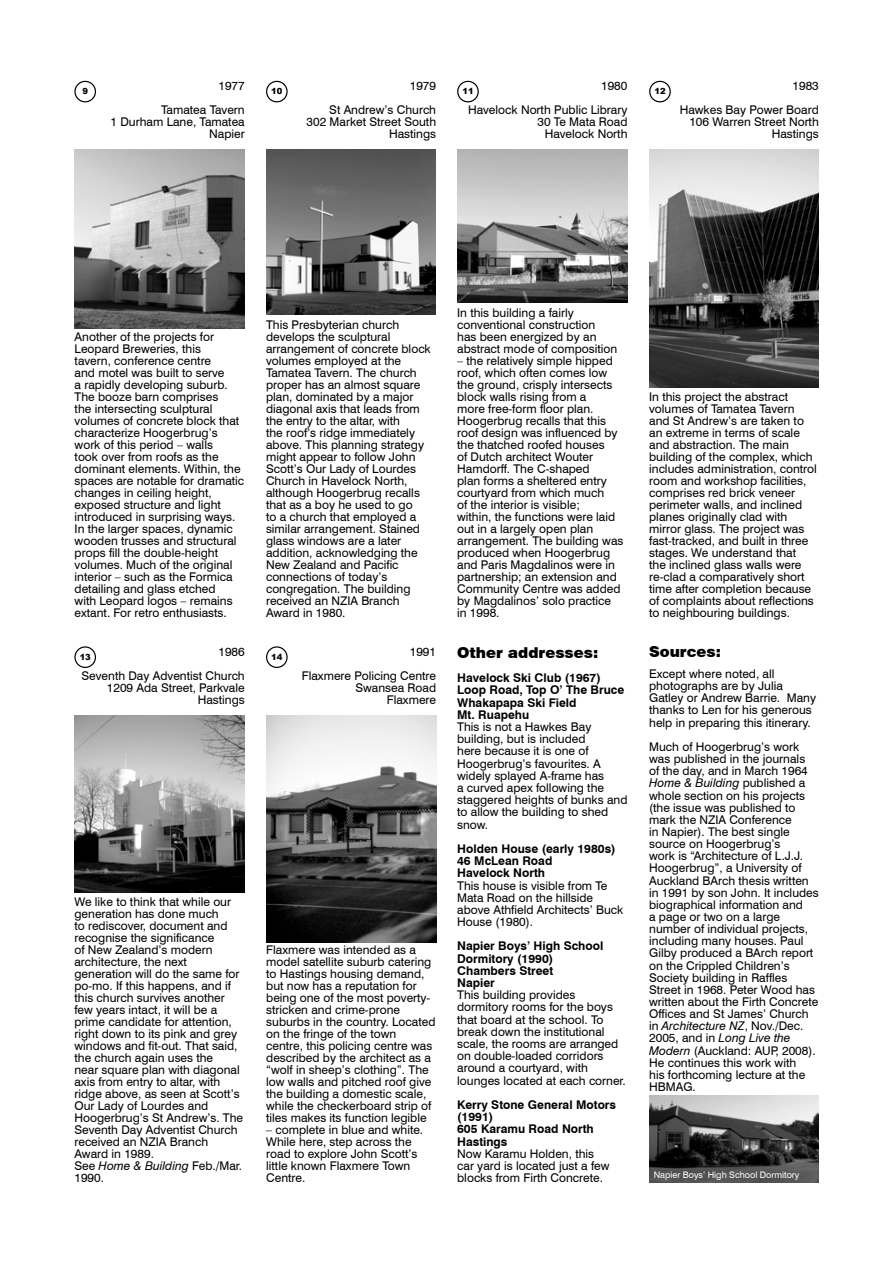
<style>
.page{position:relative;width:893px;height:1263px;background:#fff}
.page>*{position:absolute;margin:0;border:0;box-sizing:border-box;transform-origin:0 0}
.t1{font:900 15px "Swiss 721 BT";color:#000}
.t2{font:12px/12px "Swiss 721 BT";color:#000}
.t3{font:700 12px/12.1px "Swiss 721 BT";color:#000}
.t4{font:9px "Swiss 721 BT";color:#fff}
.t5{font:900 8.4px "Arial";color:#000}
.s1{font-style:italic}
</style>
<div class="page">
<div style="left:266px;top:81px;width:22px;height:21px;border:1px solid #000;border-radius:50%"></div>
<div style="left:457px;top:81px;width:22px;height:21px;border:1px solid #000;border-radius:50%"></div>
<div style="left:649px;top:81px;width:22px;height:21px;border:1px solid #000;border-radius:50%"></div>
<div style="left:74px;top:646px;width:22px;height:22px;border:1px solid #000;border-radius:50%"></div>
<div style="left:74px;top:81px;width:22px;height:21px;border:1px solid #000;border-radius:50%"></div>
<div style="left:266px;top:646px;width:22px;height:22px;border:1px solid #000;border-radius:50%"></div>
<img style="left:74px;top:716px;width:171px;height:177px">
<img style="left:266px;top:150px;width:170px;height:165px">
<img style="left:457px;top:150px;width:170px;height:153px">
<img style="left:649px;top:150px;width:170px;height:238px">
<img style="left:649px;top:1096px;width:170px;height:86px">
<img style="left:266px;top:716px;width:170px;height:226px">
<img style="left:74px;top:150px;width:171px;height:179px">
<p class="t5" style="left:82px;top:85px;width:7px">9</p>
<p class="t2" style="left:161px;top:74px;width:85px;line-height:24px;text-align:right">1977<br>Tamatea Tavern</p>
<p class="t2" style="left:111px;top:116px;width:136px;text-align:right">1 Durham Lane, Tamatea<br>Napier</p>
<p class="t5" style="left:271px;top:85px;width:13px">10</p>
<p class="t2" style="left:329px;top:74px;width:108px;line-height:24px;text-align:right">1979<br>St Andrew’s Church</p>
<p class="t2" style="left:307px;top:116px;width:131px;text-align:right">302 Market Street South<br>Hastings</p>
<p class="t2" style="left:468px;top:74px;width:161px;line-height:24px;text-align:right">1980<br>Havelock North Public Library</p>
<p class="t2" style="left:537px;top:116px;width:91px;text-align:center">30 Te Mata Road<br>Havelock North</p>
<p class="t5" style="left:462px;top:85px;width:13px">11</p>
<p class="t5" style="left:654px;top:85px;width:13px">12</p>
<p class="t2" style="left:680px;top:74px;width:141px;line-height:24px;text-align:right">1983<br>Hawkes Bay Power Board</p>
<p class="t2" style="left:689px;top:116px;width:131px;text-align:right">106 Warren Street North<br>Hastings</p>
<p class="t2" style="left:75px;top:330px;width:171px">Another of the projects for<br>Leopard Breweries, this<br>tavern, conference centre<br>and motel was built to serve<br>a rapidly developing suburb.<br>The booze barn comprises<br>the intersecting sculptural volumes of concrete block that characterize Hoogerbrug’s work of this period – walls<br>took over from roofs as the dominant elements. Within, the spaces are notable for dramatic changes in ceiling height, exposed structure and light introduced in surprising ways.<br>In the larger spaces, dynamic wooden trusses and structural props fill the double-height volumes. Much of the original interior – such as the Formica detailing and glass etched<br>with Leopard logos – remains extant. For retro enthusiasts.</p>
<p class="t2" style="left:266px;top:318px;width:166px">This Presbyterian church develops the sculptural arrangement of concrete block volumes employed at the<br>Tamatea Tavern. The church proper has an almost square plan, dominated by a major diagonal axis that leads from the entry to the altar, with<br>the roof’s ridge immediately above. This planning strategy might appear to follow John<br>Scott’s Our Lady of Lourdes<br>Church in Havelock North, although Hoogerbrug recalls that as a boy he used to go<br>to a church that employed a similar arrangement. Stained glass windows are a later addition, acknowledging the<br>New Zealand and Pacific connections of today’s congregation. The building received an NZIA Branch<br>Award in 1980.</p>
<p class="t2" style="left:457px;top:306px;width:162px">In this building a fairly conventional construction has been energized by an abstract mode of composition</p>
<p class="t2" style="left:457px;top:354px;width:168px">– the relatively simple hipped roof, which often comes low the ground, crisply intersects block walls rising from a<br>more free-form floor plan.<br>Hoogerbrug recalls that this roof design was influenced by the thatched roofed houses<br>of Dutch architect Wouter<br>Hamdorff. The C-shaped<br>plan forms a sheltered entry courtyard from which much<br>of the interior is visible;<br>within, the functions were laid out in a largely open plan arrangement. The building was produced when Hoogerbrug and Paris Magdalinos were in partnership; an extension and<br>Community Centre was added by Magdalinos’ solo practice in 1998.</p>
<p class="t2" style="left:649px;top:390px;width:169px">In this project the abstract volumes of Tamatea Tavern and St Andrew’s are taken to an extreme in terms of scale and abstraction. The main building of the complex, which includes administration, control room and workshop facilities, comprises red brick veneer perimeter walls, and inclined planes originally clad with mirror glass. The project was fast-tracked, and built in three stages. We understand that<br>the inclined glass walls were re-clad a comparatively short time after completion because of complaints about reflections to neighbouring buildings.</p>
<p class="t5" style="left:80px;top:650px;width:13px">13</p>
<p class="t1" style="left:649px;top:643px;width:73px">Sources:</p>
<p class="t2" style="left:649px;top:667px;width:169px">Except where noted, all photographs are by Julia<br>Gatley or Andrew Barrie. Many thanks to Len for his generous help in preparing this itinerary.</p>
<p class="t2" style="left:649px;top:740px;width:171px">Much of Hoogerbrug’s work was published in the journals<br>of the day, and in March 1964<br><span class="s1">Home &amp; Building</span> published a whole section on his projects (the issue was published to mark the NZIA Conference<br>in Napier). The best single source on Hoogerbrug’s<br>work is “Architecture of L.J.J.<br>Hoogerbrug”, a University of<br>Auckland BArch thesis written in 1991 by son John. It includes biographical information and<br>a page or two on a large number of individual projects, including many houses. Paul<br>Gilby produced a BArch report on the Crippled Children’s<br>Society building in Raffles<br>Street in 1968. Peter Wood has written about the Firth Concrete<br>Offices and St James’ Church in <span class="s1">Architecture NZ</span>, Nov./Dec.<br>2005, and in <span class="s1">Long Live the<br>Modern</span> (Auckland: AUP, 2008).<br>He continues this work with<br>his forthcoming lecture at the<br>HBMAG.</p>
<p class="t1" style="left:457px;top:643px;width:143px">Other addresses:</p>
<p class="t3" style="left:457px;top:672px;width:169px">Havelock Ski Club (1967)<br>Loop Road, Top O’ The Bruce<br>Whakapapa Ski Field<br>Mt. Ruapehu</p>
<p class="t2" style="left:457px;top:720px;width:172px">This is not a Hawkes Bay building, but is included<br>here because it is one of<br>Hoogerbrug’s favourites. A widely splayed A-frame has<br>a curved apex following the staggered heights of bunks and to allow the building to shed snow.</p>
<p class="t3" style="left:457px;top:842px;width:160px">Holden House (early 1980s)<br>46 McLean Road<br>Havelock North</p>
<p class="t2" style="left:457px;top:879px;width:168px">This house is visible from Te<br>Mata Road on the hillside above Athfield Architects’ Buck<br>House (1980).</p>
<p class="t3" style="left:457px;top:940px;width:148px">Napier Boys’ High School<br>Dormitory (1990)<br>Chambers Street<br>Napier</p>
<p class="t2" style="left:457px;top:989px;width:170px">This building provides dormitory rooms for the boys that board at the school. To break down the institutional scale, the rooms are arranged on double-loaded corridors around a courtyard, with lounges located at each corner.</p>
<p class="t3" style="left:457px;top:1098px;width:160px">Kerry Stone General Motors (1991)<br>605 Karamu Road North<br>Hastings</p>
<p class="t2" style="left:457px;top:1147px;width:154px">Now Karamu Holden, this car yard is located just a few blocks from Firth Concrete.</p>
<p class="t2" style="left:82px;top:639px;width:165px;line-height:24px;text-align:right">1986<br>Seventh Day Adventist Church</p>
<p class="t2" style="left:107px;top:681px;width:139px;text-align:right">1209 Ada Street, Parkvale<br>Hastings</p>
<p class="t2" style="left:302px;top:639px;width:136px;line-height:24px;text-align:right">1991<br>Flaxmere Policing Centre</p>
<p class="t2" style="left:355px;top:681px;width:82px;text-align:right">Swansea Road<br>Flaxmere</p>
<p class="t5" style="left:271px;top:650px;width:13px">14</p>
<p class="t2" style="left:74px;top:896px;width:170px">We like to think that while our generation has done much<br>to rediscover, document and recognise the significance<br>of New Zealand’s modern architecture, the next generation will do the same for po-mo. If this happens, and if this church survives another few years intact, it will be a prime candidate for attention, right down to its pink and grey windows and fit-out. That said, the church again uses the<br>near square plan with diagonal axis from entry to altar, with ridge above, as seen at Scott’s<br>Our Lady of Lourdes and<br>Hoogerbrug’s St Andrew’s. The<br>Seventh Day Adventist Church received an NZIA Branch<br>Award in 1989.<br>See <span class="s1">Home &amp; Building</span> Feb./Mar.<br>1990.</p>
<p class="t2" style="left:266px;top:944px;width:171px">Flaxmere was intended as a model satellite suburb catering to Hastings housing demand, but now has a reputation for being one of the most poverty&shy;stricken and crime-prone suburbs in the country. Located on the fringe of the town centre, this policing centre was described by the architect as a “wolf in sheep’s clothing”. The low walls and pitched roof give the building a domestic scale, while the checkerboard strip of tiles makes its function legible</p>
<p class="t2" style="left:266px;top:1124px;width:158px">– complete in blue and white.<br>While here, step across the road to explore John Scott’s little known Flaxmere Town<br>Centre.</p>
<p class="t4" style="left:654px;top:1169px;width:147px">Napier Boys’ High School Dormitory</p>
</div>
